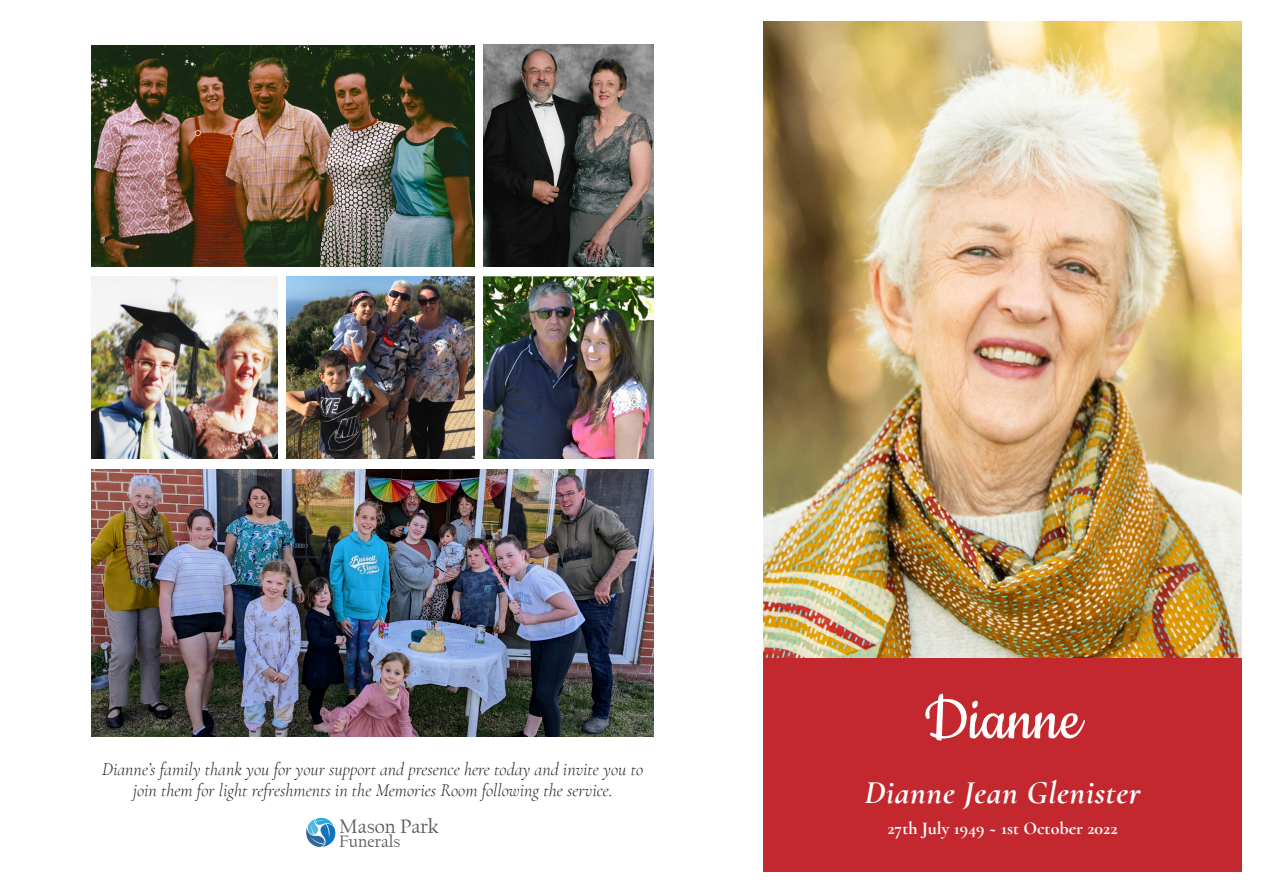
<style>
.page{position:relative;width:1263px;height:893px;background:#fff}
.page>*{position:absolute;margin:0;border:0;box-sizing:border-box;transform-origin:0 0}
.t1{font:70.05px "Cookie";color:#fff}
.t2{font:italic 700 33px "Cormorant";letter-spacing:.02em;color:#fff}
.t3{font:20.4px "Californian FB";color:#57585a}
.t4{font:italic 300 18px/21.6px "Cormorant";color:#231f20;text-align:center}
.t5{font:700 18px "Cormorant";color:#fff}
.t6{font:17.4px "Californian FB";color:#57585a}
</style>
<div class="page">
<img style="left:763px;top:21px;width:479px;height:637px">
<div style="left:763px;top:658px;width:479px;height:214px;background:#c3282f"></div>
<svg style="left:306px;top:817px;width:30px;height:30px"></svg>
<img style="left:92px;top:46px;width:383px;height:220px">
<img style="left:286px;top:277px;width:189px;height:182px">
<img style="left:92px;top:469px;width:562px;height:267px">
<img style="left:484px;top:45px;width:170px;height:221px">
<img style="left:484px;top:277px;width:170px;height:182px">
<img style="left:92px;top:277px;width:185px;height:182px">
<p class="t4" style="left:102px;top:758px;width:542px">Dianne’s family thank you for your support and presence here today and invite you to join them for light refreshments in the Memories Room following the service.</p>
<p class="t3" style="left:339px;top:815px;width:101px">Mason Park</p>
<p class="t6" style="left:339px;top:832px;width:63px">Funerals</p>
<p class="t1" style="left:924px;top:683px;width:159px">Dianne</p>
<p class="t2" style="left:864px;top:773px;width:278px">Dianne Jean Glenister</p>
<p class="t5" style="left:887px;top:817px;width:232px">27th July 1949 ~ 1st October 2022</p>
</div>
